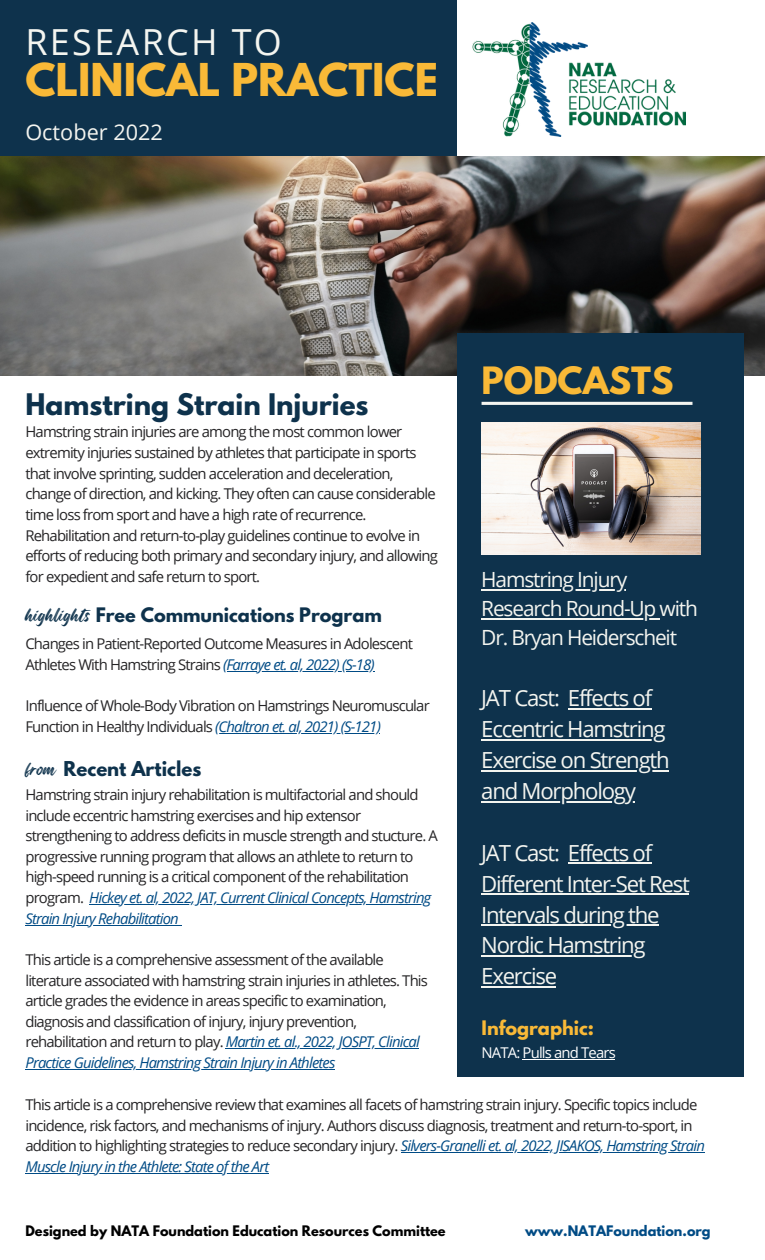
<style>
.page{position:relative;width:765px;height:1260px;background:#fff}
.page>*{position:absolute;margin:0;border:0;box-sizing:border-box;transform-origin:0 0}
.t1{font:700 40.12px "League Spartan";color:#f9b937}
.t2{font:35.88px "Open Sans";letter-spacing:.065em;color:#f4f5f0}
.t3{font:700 33.38px "League Spartan";color:#f9b937}
.t4{font:700 26.38px "League Spartan";color:#0e324c}
.t5{font:22.12px/31px "Open Sans";letter-spacing:-.055em;color:#f4f5f0}
.t6{font:21.75px "Open Sans";color:#f4f5f0}
.t7{font:20.88px/29px "Open Sans";letter-spacing:-.055em;color:#f4f5f0}
.t8{font:700 18.12px "League Spartan";color:#0e324c}
.t9{font:700 17.75px "League Spartan";color:#0e324c}
.t10{font:700 17.75px "League Spartan";color:#f9b937}
.t11{font:14.88px/20.6px "Open Sans";letter-spacing:-.055em;color:#252426}
.t12{font:14.88px "Open Sans";letter-spacing:-.055em;color:#fff}
.t13{font:700 12.88px "League Spartan";color:#000}
.t14{font:700 12.88px "League Spartan";color:#004b85}
.s1{font-family:"Regular Brush";font-weight:400;font-size:16.5px}
.s2{font-style:italic;color:#004b85}
</style>
<div class="page">
<div style="left:0;top:0;width:457px;height:158px;background:#0e324c"></div>
<img style="left:0;top:156px;width:765px;height:220px">
<div style="left:457px;top:333px;width:287px;height:744px;background:#0e324c"></div>
<hr style="left:482px;top:402px;width:211px;height:3px;background:#f4f5f0">
<img style="left:472px;top:22px;width:214px;height:114px">
<img style="left:482px;top:422px;width:218px;height:132px">
<hr style="left:481px;top:589px;width:145px;height:2px;background:#f4f5f0">
<hr style="left:481px;top:618px;width:179px;height:2px;background:#f4f5f0">
<hr style="left:568px;top:708px;width:83px;height:2px;background:#f4f5f0">
<hr style="left:481px;top:739px;width:183px;height:2px;background:#f4f5f0">
<hr style="left:481px;top:770px;width:188px;height:2px;background:#f4f5f0">
<hr style="left:481px;top:801px;width:154px;height:2px;background:#f4f5f0">
<hr style="left:568px;top:863px;width:83px;height:1px;background:#f4f5f0">
<hr style="left:481px;top:893px;width:208px;height:2px;background:#f4f5f0">
<hr style="left:481px;top:924px;width:178px;height:2px;background:#f4f5f0">
<hr style="left:481px;top:955px;width:163px;height:2px;background:#f4f5f0">
<hr style="left:481px;top:986px;width:75px;height:2px;background:#f4f5f0">
<hr style="left:223px;top:671px;width:151px;height:1px;background:#004b85">
<hr style="left:215px;top:733px;width:165px;height:1px;background:#004b85">
<hr style="left:89px;top:904px;width:341px;height:1px;background:#004b85">
<hr style="left:25px;top:925px;width:153px;height:1px;background:#004b85">
<hr style="left:226px;top:1048px;width:193px;height:1px;background:#004b85">
<hr style="left:25px;top:1069px;width:310px;height:1px;background:#004b85">
<hr style="left:401px;top:1152px;width:303px;height:1px;background:#004b85">
<hr style="left:25px;top:1173px;width:243px;height:1px;background:#004b85">
<hr style="left:523px;top:1059px;width:92px;height:1px;background:#fff">
<h2 class="t2" style="left:25px;top:17px;width:258px">RESEARCH TO</h2>
<h1 class="t1" style="left:25px;top:60px;width:414px">CLINICAL PRACTICE</h1>
<h3 class="t6" style="left:25px;top:116px;width:139px">October 2022</h3>
<h3 class="t4" style="left:25px;top:391px;width:345px">Hamstring Strain Injuries</h3>
<h3 class="t3" style="left:482px;top:364px;width:193px">PODCASTS</h3>
<p class="t11" style="left:25px;top:421px;width:414px">Hamstring strain injuries are among the most common lower extremity injuries sustained by athletes that participate in sports that involve sprinting, sudden acceleration and deceleration, change of direction, and kicking. They often can cause considerable time loss from sport and have a high rate of recurrence.<br>Rehabilitation and return-to-play guidelines continue to evolve in efforts of reducing both primary and secondary injury, and allowing for expedient and safe return to sport.</p>
<h3 class="t7" style="left:481px;top:564px;width:218px">Hamstring Injury<br>Research Round-Up with<br>Dr. Bryan Heiderscheit</h3>
<h3 class="t5" style="left:481px;top:682px;width:190px">JAT Cast: Effects of<br>Eccentric Hamstring<br>Exercise on Strength and Morphology</h3>
<h3 class="t5" style="left:481px;top:837px;width:210px">JAT Cast: Effects of<br>Different Inter-Set Rest<br>Intervals during the<br>Nordic Hamstring<br>Exercise</h3>
<p class="t9" style="left:25px;top:606px;width:358px"><span class="s1">highlights</span> Free Communications Program</p>
<p class="t11" style="left:25px;top:633px;width:389px">Changes in Patient-Reported Outcome Measures in Adolescent<br>Athletes With Hamstring Strains <span class="s2">(Farraye et. al, 2022) (S-18)</span></p>
<p class="t11" style="left:25px;top:695px;width:406px">Influence of Whole-Body Vibration on Hamstrings Neuromuscular<br>Function in Healthy Individuals <span class="s2">(Chaltron et. al, 2021) (S-121)</span></p>
<p class="t8" style="left:25px;top:760px;width:177px"><span class="s1">from</span> Recent Articles</p>
<p class="t11" style="left:25px;top:784px;width:414px">Hamstring strain injury rehabilitation is multifactorial and should include eccentric hamstring exercises and hip extensor strengthening to address deficits in muscle strength and stucture. A progressive running program that allows an athlete to return to high-speed running is a critical component of the rehabilitation program. <span class="s2">Hickey et. al, 2022, JAT, Current Clinical Concepts, Hamstring Strain Injury Rehabilitation</span></p>
<p class="t11" style="left:25px;top:949px;width:404px">This article is a comprehensive assessment of the available literature associated with hamstring strain injuries in athletes. This article grades the evidence in areas specific to examination, diagnosis and classification of injury, injury prevention, rehabilitation and return to play. <span class="s2">Martin et. al., 2022, JOSPT, Clinical Practice Guidelines, Hamstring Strain Injury in Athletes</span></p>
<p class="t11" style="left:25px;top:1094px;width:681px">This article is a comprehensive review that examines all facets of hamstring strain injury. Specific topics include incidence, risk factors, and mechanisms of injury. Authors discuss diagnosis, treatment and return-to-sport, in addition to highlighting strategies to reduce secondary injury. <span class="s2">Silvers-Granelli et. al, 2022, JISAKOS, Hamstring Strain Muscle Injury in the Athlete: State of the Art</span></p>
<p class="t10" style="left:482px;top:1019px;width:114px">Infographic:</p>
<p class="t12" style="left:482px;top:1042px;width:136px">NATA: Pulls and Tears</p>
<p class="t13" style="left:25px;top:1225px;width:422px">Designed by NATA Foundation Education Resources Committee</p>
<p class="t14" style="left:525px;top:1225px;width:187px">www.NATAFoundation.org</p>
</div>
